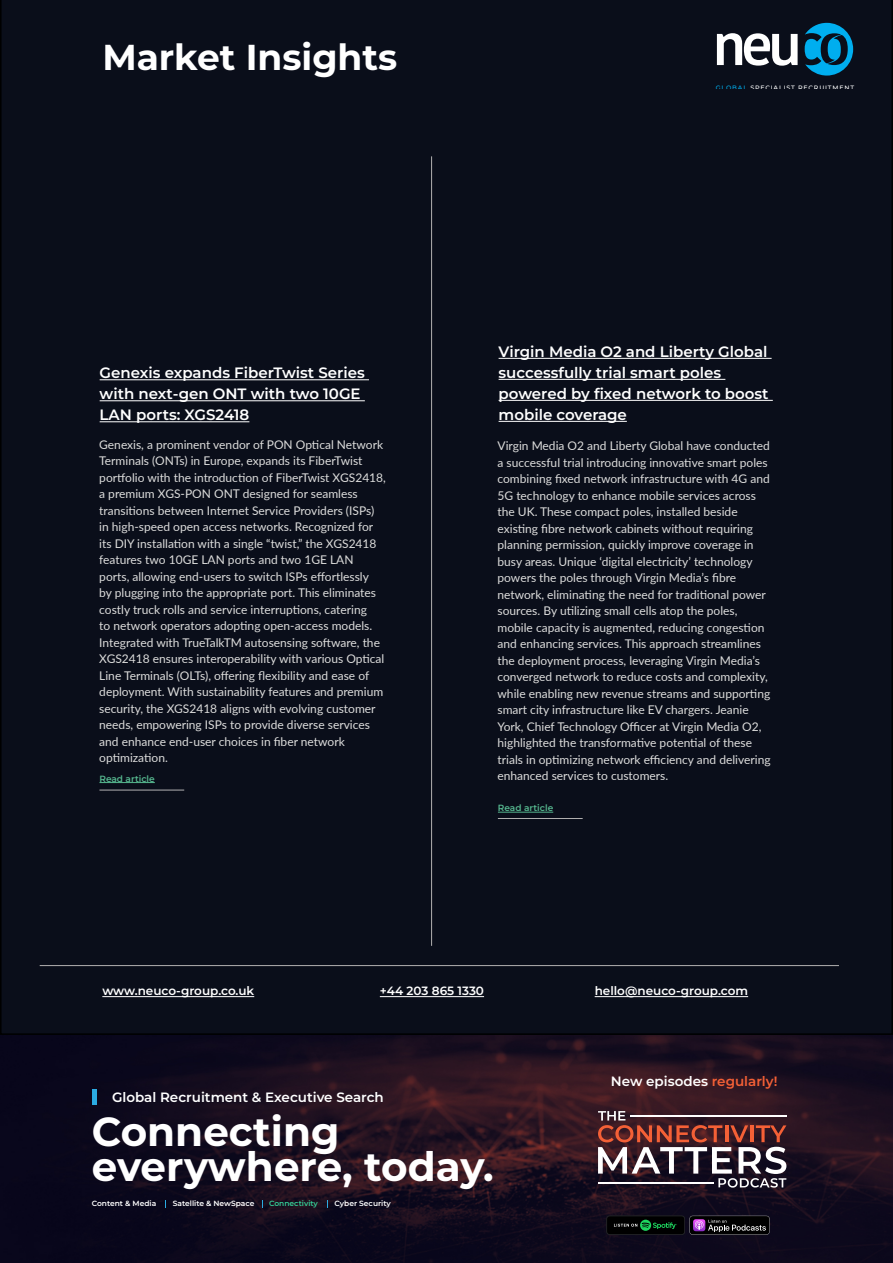
<style>
.page{position:relative;width:893px;height:1263px;background:#fff}
.page>*{position:absolute;margin:0;border:0;box-sizing:border-box;transform-origin:0 0}
.t1{font:700 40.5px/34.5px "Montserrat";color:#fff}
.t2{font:700 36px "Montserrat";color:#fff}
.t3{font:600 15px/21px "Montserrat";color:#fff}
.t4{font:600 13.5px "Montserrat";color:#fff}
.t5{font:12px/16.5px "Lato";color:#dddddc}
.t6{font:600 12px "Montserrat";color:#fff}
.t7{font:600 9px "Montserrat";color:#56b78f}
.t8{font:600 7.5px "Montserrat";color:#fff}
.t9{font:600 7.5px "Montserrat";color:#35ce96}
.t10{font:500 6.3px "Montserrat";letter-spacing:.13em;color:#fff}
.s1{color:#00aeef}
.s2{color:#f46036}
</style>
<div class="page">
<img style="left:0;top:1035px;width:893px;height:228px">
<hr style="left:93px;top:1089px;width:4px;height:16px;background:#2babe2">
<svg style="left:606px;top:1216px;width:164px;height:19px;background:#1d2122"></svg>
<svg style="left:598px;top:1111px;width:188px;height:76px"></svg>
<div style="left:0;top:0;width:893px;height:1035px;background:#0a0e1a"></div>
<hr style="left:102px;top:996px;width:152px;height:1px;background:#fff">
<hr style="left:380px;top:996px;width:104px;height:1px;background:#fff">
<hr style="left:595px;top:996px;width:153px;height:1px;background:#fff">
<hr style="left:431px;top:156px;width:1px;height:790px;background:#b2b1b1">
<svg style="left:717px;top:33px;width:81px;height:33px"></svg>
<svg style="left:805px;top:23px;width:48px;height:53px;background:#046791"></svg>
<hr style="left:40px;top:965px;width:799px;height:1px;background:#b2b1b1">
<hr style="left:100px;top:379px;width:269px;height:1px;background:#fff">
<hr style="left:100px;top:400px;width:265px;height:1px;background:#fff">
<hr style="left:100px;top:421px;width:149px;height:1px;background:#fff">
<hr style="left:99px;top:782px;width:56px;height:1px;background:#56b78f">
<hr style="left:99px;top:790px;width:85px;height:1px;background:#b2b1b1">
<hr style="left:499px;top:358px;width:273px;height:1px;background:#fff">
<hr style="left:499px;top:379px;width:226px;height:1px;background:#fff">
<hr style="left:499px;top:400px;width:274px;height:1px;background:#fff">
<hr style="left:499px;top:421px;width:128px;height:1px;background:#fff">
<hr style="left:498px;top:812px;width:55px;height:1px;background:#56b78f">
<hr style="left:498px;top:818px;width:85px;height:1px;background:#b2b1b1">
<h2 class="t2" style="left:102px;top:33px;width:296px">Market Insights</h2>
<p class="t10" style="left:716px;top:84px;width:140px"><span class="s1">GLOBAL</span> SPECIALIST RECRUITMENT</p>
<p class="t3" style="left:100px;top:362px;width:267px">Genexis expands FiberTwist Series with next-gen ONT with two 10GE<br>LAN ports: XGS2418</p>
<p class="t5" style="left:99px;top:436px;width:288px">Genexis, a prominent vendor of PON Optical Network Terminals (ONTs) in Europe, expands its FiberTwist portfolio with the introduction of FiberTwist XGS2418, a premium XGS-PON ONT designed for seamless transitions between Internet Service Providers (ISPs) in high-speed open access networks. Recognized for its DIY installation with a single “twist,” the XGS2418 features two 10GE LAN ports and two 1GE LAN ports, allowing end-users to switch ISPs effortlessly<br>by plugging into the appropriate port. This eliminates costly truck rolls and service interruptions, catering<br>to network operators adopting open-access models.<br>Integrated with TrueTalkTM autosensing software, the XGS2418 ensures interoperability with various Optical Line Terminals (OLTs), offering flexibility and ease of deployment. With sustainability features and premium security, the XGS2418 aligns with evolving customer needs, empowering ISPs to provide diverse services and enhance end-user choices in fiber network optimization.</p>
<p class="t7" style="left:99px;top:772px;width:57px">Read article</p>
<p class="t3" style="left:499px;top:341px;width:272px">Virgin Media O2 and Liberty Global successfully trial smart poles powered by fixed network to boost mobile coverage</p>
<p class="t5" style="left:498px;top:437px;width:275px">Virgin Media O2 and Liberty Global have conducted a successful trial introducing innovative smart poles combining fixed network infrastructure with 4G and 5G technology to enhance mobile services across the UK. These compact poles, installed beside existing fibre network cabinets without requiring planning permission, quickly improve coverage in busy areas. Unique ‘digital electricity’ technology powers the poles through Virgin Media’s fibre network, eliminating the need for traditional power sources. By utilizing small cells atop the poles, mobile capacity is augmented, reducing congestion and enhancing services. This approach streamlines the deployment process, leveraging Virgin Media’s converged network to reduce costs and complexity, while enabling new revenue streams and supporting smart city infrastructure like EV chargers. Jeanie York, Chief Technology Officer at Virgin Media O2, highlighted the transformative potential of these trials in optimizing network efficiency and delivering enhanced services to customers.</p>
<p class="t7" style="left:498px;top:802px;width:57px">Read article</p>
<p class="t6" style="left:102px;top:983px;width:153px">www.neuco-group.co.uk</p>
<p class="t6" style="left:380px;top:983px;width:106px">+44 203 865 1330</p>
<p class="t6" style="left:595px;top:983px;width:155px">hello@neuco-group.com</p>
<p class="t4" style="left:112px;top:1088px;width:273px">Global Recruitment &amp; Executive Search</p>
<h1 class="t1" style="left:92px;top:1113px;width:404px">Connecting everywhere, today.</h1>
<p class="t8" style="left:92px;top:1198px;width:66px">Content &amp; Media</p>
<p class="t8" style="left:173px;top:1199px;width:83px">Satellite &amp; NewSpace</p>
<p class="t9" style="left:269px;top:1198px;width:50px">Connectivity</p>
<p class="t8" style="left:334px;top:1198px;width:58px">Cyber Security</p>
<p class="t4" style="left:611px;top:1072px;width:168px">New episodes <span class="s2">regularly!</span></p>
</div>
